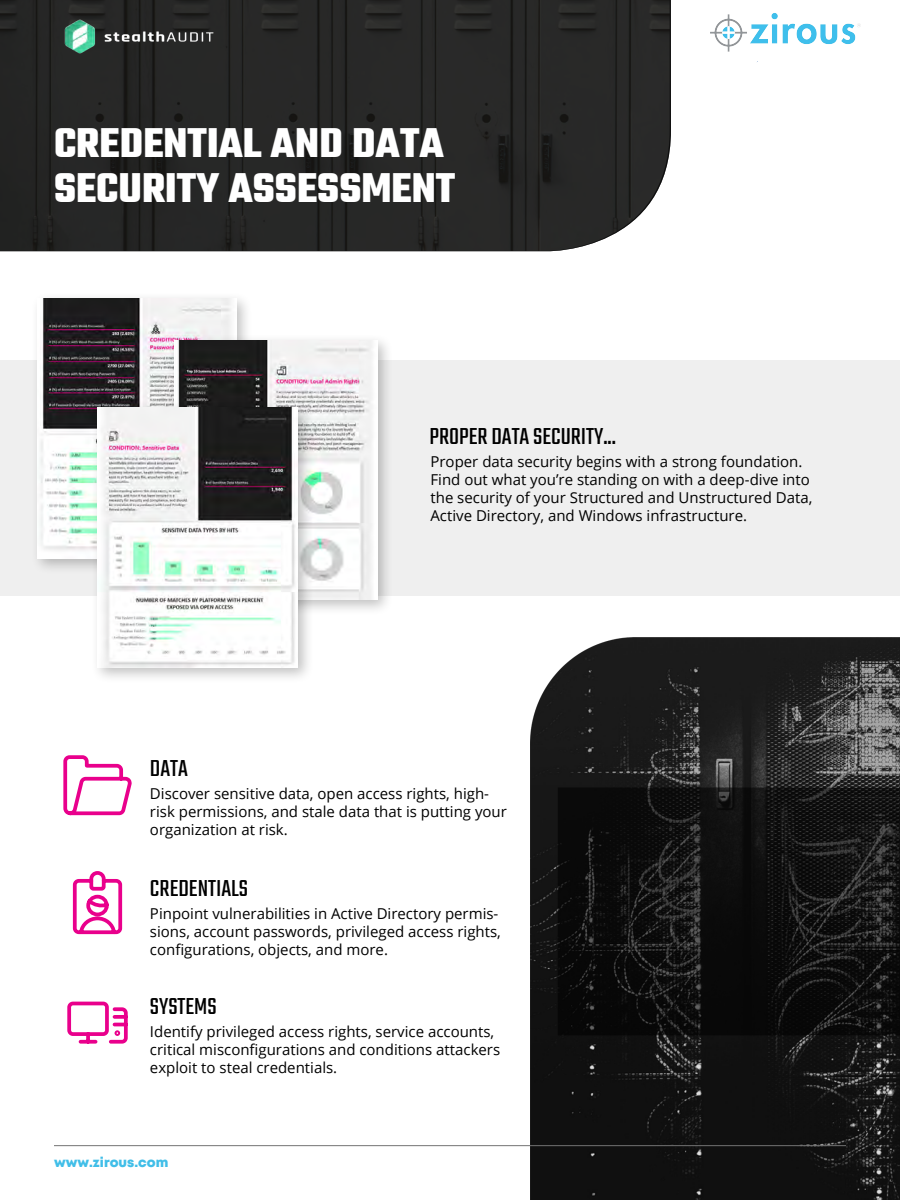
<style>
.page{position:relative;width:900px;height:1200px;background:#fff}
.page>*{position:absolute;margin:0;border:0;box-sizing:border-box;transform-origin:0 0}
.t1{font:700 45px/45px "Teko";color:#fff}
.t2{font:25.5px "Teko";color:#000}
.t3{font:15px/18px "Open Sans";color:#000}
.t4{font:13.5px "Mont Heavy DEMO";color:#41bee8}
</style>
<div class="page">
<img style="left:531px;top:638px;width:369px;height:562px">
<svg style="left:63px;top:755px;width:69px;height:61px"></svg>
<svg style="left:72px;top:871px;width:51px;height:64px"></svg>
<svg style="left:67px;top:1001px;width:61px;height:43px"></svg>
<svg style="left:558px;top:788px;width:342px;height:247px;background:#121212"></svg>
<div style="left:0;top:361px;width:899px;height:235px;background:#efefef"></div>
<svg style="left:0;top:0;width:671px;height:251px;background:#292a29"></svg>
<hr style="left:54px;top:1145px;width:792px;height:1px;background:#737373">
<img style="left:50px;top:15px;width:178px;height:43px">
<div style="left:30px;top:292px;width:223px;height:282px;background:#000;opacity:.25"></div>
<img style="left:38px;top:299px;width:199px;height:259px">
<div style="left:167px;top:333px;width:227px;height:283px;background:#000;opacity:.25"></div>
<img style="left:174px;top:340px;width:204px;height:260px">
<div style="left:90px;top:401px;width:224px;height:282px;background:#000;opacity:.25"></div>
<img style="left:98px;top:408px;width:200px;height:259px">
<img style="left:711px;top:13px;width:150px;height:39px">
<h1 class="t1" style="left:54px;top:124px;width:403px">CREDENTIAL AND DATA<br>SECURITY ASSESSMENT</h1>
<h2 class="t2" style="left:429px;top:422px;width:188px">PROPER DATA SECURITY...</h2>
<h2 class="t2" style="left:150px;top:754px;width:40px">DATA</h2>
<p class="t3" style="left:430px;top:453px;width:383px">Proper data security begins with a strong foundation.<br>Find out what you’re standing on with a deep-dive into the security of your Structured and Unstructured Data, Active Directory, and Windows infrastructure.</p>
<p class="t3" style="left:150px;top:784px;width:359px">Discover sensitive data, open access rights, high&shy;risk permissions, and stale data that is putting your organization at risk.</p>
<h2 class="t2" style="left:150px;top:874px;width:100px">CREDENTIALS</h2>
<p class="t3" style="left:150px;top:904px;width:352px">Pinpoint vulnerabilities in Active Directory permis&shy;sions, account passwords, privileged access rights, configurations, objects, and more.</p>
<h2 class="t2" style="left:150px;top:992px;width:68px">SYSTEMS</h2>
<p class="t3" style="left:150px;top:1023px;width:352px">Identify privileged access rights, service accounts, critical misconfigurations and conditions attackers exploit to steal credentials.</p>
<p class="t4" style="left:54px;top:1155px;width:116px">www.zirous.com</p>
</div>
